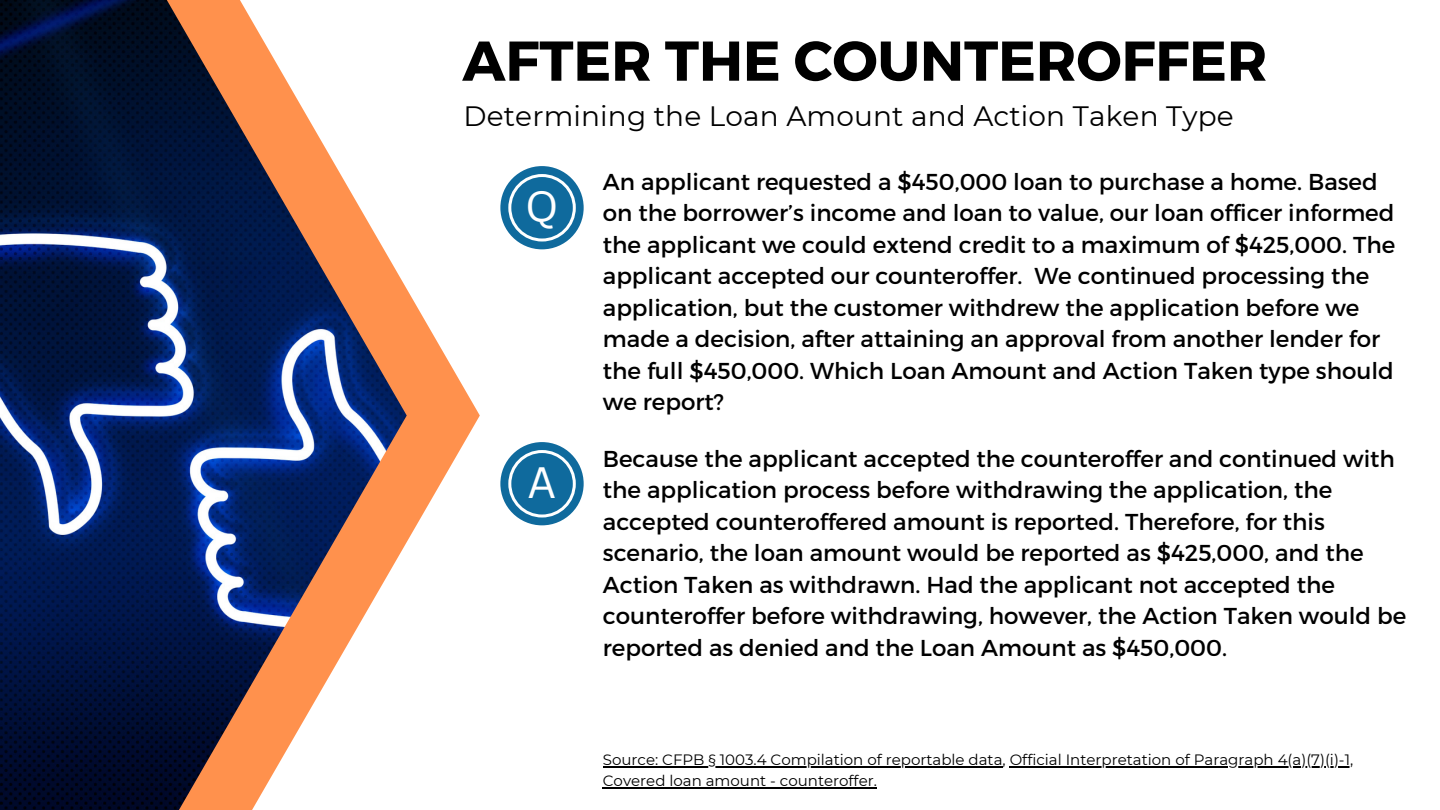
<style>
.page{position:relative;width:1440px;height:810px;background:#fff}
.page>*{position:absolute;margin:0;border:0;box-sizing:border-box;transform-origin:0 0}
.t1{font:700 56px "Montserrat";color:#000}
.t2{font:42.8px "Canva Sans";color:#fff}
.t3{font:28px "Montserrat";letter-spacing:.005em;color:#000}
.t4{font:23px/31.5px "Montserrat";color:#000}
.t5{font:15px/21px "Montserrat";color:#000}
</style>
<div class="page">
<svg style="left:407px;top:289px;width:73px;height:253px"></svg>
<img style="left:0;top:0;width:407px;height:810px">
<div style="left:500px;top:442px;width:84px;height:83px;background:#0f6a9d;border-radius:50%"></div>
<svg style="left:508px;top:450px;width:68px;height:68px"></svg>
<div style="left:500px;top:166px;width:84px;height:83px;background:#0f6a9d;border-radius:50%"></div>
<svg style="left:508px;top:174px;width:68px;height:68px"></svg>
<hr style="left:603px;top:766px;width:400px;height:2px;background:#000">
<hr style="left:1010px;top:766px;width:343px;height:2px;background:#000">
<hr style="left:603px;top:787px;width:274px;height:2px;background:#000">
<p class="t1" style="left:462px;top:24px;width:807px">AFTER THE COUNTEROFFER</p>
<p class="t3" style="left:464px;top:99px;width:772px">Determining the Loan Amount and Action Taken Type</p>
<p class="t2" style="left:525px;top:176px;width:35px">Q</p>
<p class="t2" style="left:528px;top:452px;width:30px">A</p>
<p class="t4" style="left:603px;top:165px;width:794px">An applicant requested a $450,000 loan to purchase a home. Based on the borrower’s income and loan to value, our loan officer informed the applicant we could extend credit to a maximum of $425,000. The applicant accepted our counteroffer. We continued processing the application, but the customer withdrew the application before we made a decision, after attaining an approval from another lender for the full $450,000. Which Loan Amount and Action Taken type should we report?</p>
<p class="t4" style="left:603px;top:441px;width:805px">Because the applicant accepted the counteroffer and continued with the application process before withdrawing the application, the accepted counteroffered amount is reported. Therefore, for this scenario, the loan amount would be reported as $425,000, and the Action Taken as withdrawn. Had the applicant not accepted the counteroffer before withdrawing, however, the Action Taken would be reported as denied and the Loan Amount as $450,000.</p>
<p class="t5" style="left:603px;top:750px;width:752px">Source: CFPB § 1003.4 Compilation of reportable data, Official Interpretation of Paragraph 4(a)(7)(i)-1,<br>Covered loan amount - counteroffer.</p>
</div>
